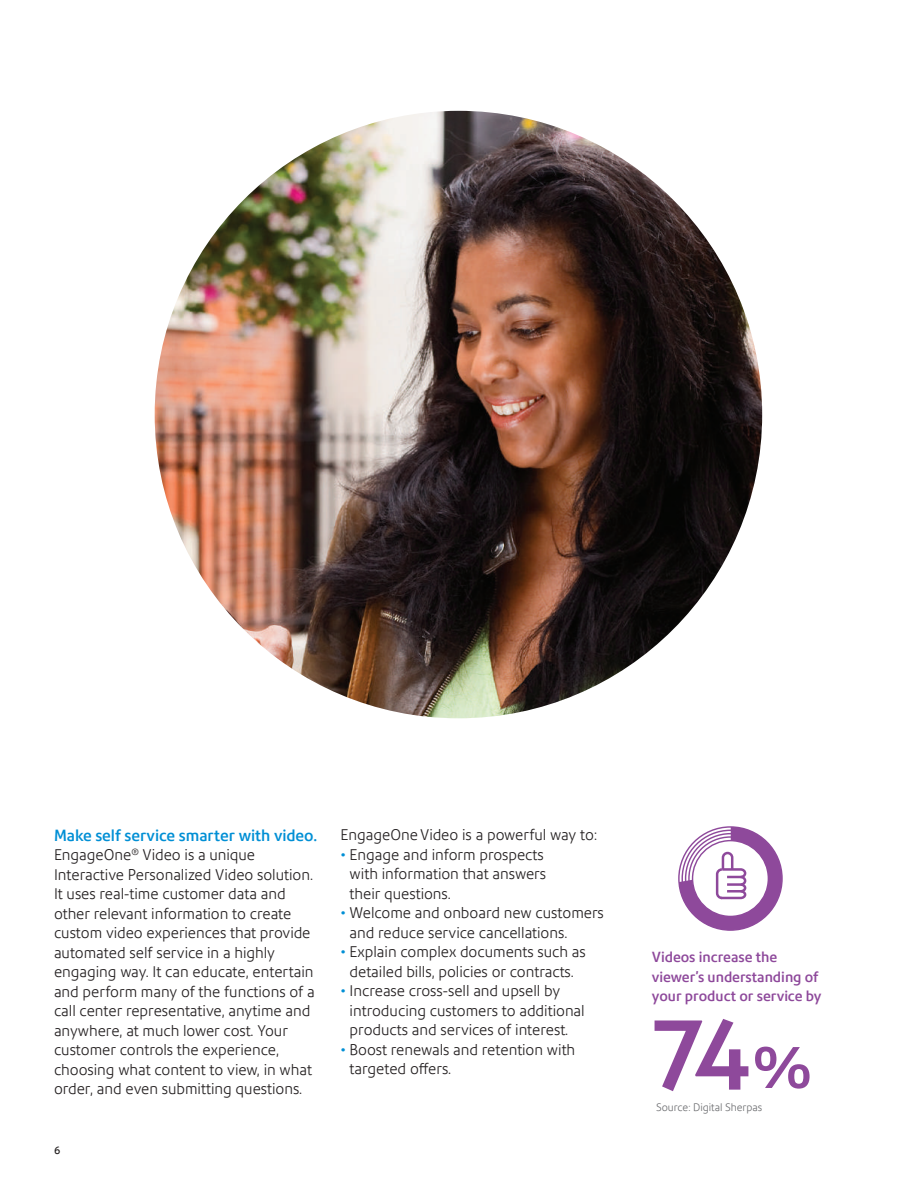
<style>
.page{position:relative;width:918px;height:1188px;background:#fff}
.page>*{position:absolute;margin:0;border:0;box-sizing:border-box;transform-origin:0 0}
.t1{font:500 97.8px "Precision Sans";color:#8e499b}
.t2{font:500 57.6px "Precision Sans";color:#8e499b}
.t3{font:500 15.75px "Precision Sans";color:#008fd5}
.t4{font:300 15px/19.5px "Precision Sans";color:#231f20}
.t5{font:500 14.25px/19.5px "Precision Sans";color:#8e499b}
.t6{font:300 10.5px "Precision Sans";color:#6c6d70}
.t7{font:10.5px "Precision Sans";color:#231f20}
.s1{color:#008fd5}
</style>
<div class="page">
<img style="left:155px;top:111px;width:607px;height:607px;border-radius:304px">
<svg style="left:679px;top:827px;width:103px;height:103px"></svg>
<p class="t3" style="left:54px;top:826px;width:265px">Make self service smarter with video.</p>
<p class="t4" style="left:54px;top:845px;width:262px">EngageOne<sup>®</sup> Video is a unique Interactive Personalized Video solution.<br>It uses real-time customer data and other relevant information to create custom video experiences that provide automated self service in a highly engaging way. It can educate, entertain and perform many of the functions of a call center representative, anytime and anywhere, at much lower cost. Your customer controls the experience, choosing what content to view, in what order, and even submitting questions.</p>
<p class="t7" style="left:54px;top:1144px;width:8px">6</p>
<p class="t4" style="left:341px;top:825px;width:258px">EngageOneVideo is a powerful way to:</p>
<p class="t4" style="left:350px;top:845px;width:198px;text-indent:-9px"><span class="s1">•</span> Engage and inform prospects with information that answers their questions.</p>
<p class="t4" style="left:350px;top:903px;width:256px;text-indent:-9px"><span class="s1">•</span> Welcome and onboard new customers and reduce service cancellations.</p>
<p class="t4" style="left:341px;top:942px;width:247px;text-align:center"><span class="s1">•</span> Explain complex documents such as detailed bills, policies or contracts.</p>
<p class="t4" style="left:350px;top:981px;width:237px;text-indent:-9px"><span class="s1">•</span> Increase cross-sell and upsell by introducing customers to additional products and services of interest.</p>
<p class="t4" style="left:350px;top:1040px;width:227px;text-indent:-9px"><span class="s1">•</span> Boost renewals and retention with targeted offers.</p>
<p class="t5" style="left:652px;top:948px;width:171px">Videos increase the viewer’s understanding of your product or service by</p>
<h1 class="t1" style="left:648px;top:996px;width:104px">74</h1>
<p class="t6" style="left:656px;top:1101px;width:108px">Source: Digital Sherpas</p>
<h2 class="t2" style="left:753px;top:1033px;width:62px">%</h2>
</div>
